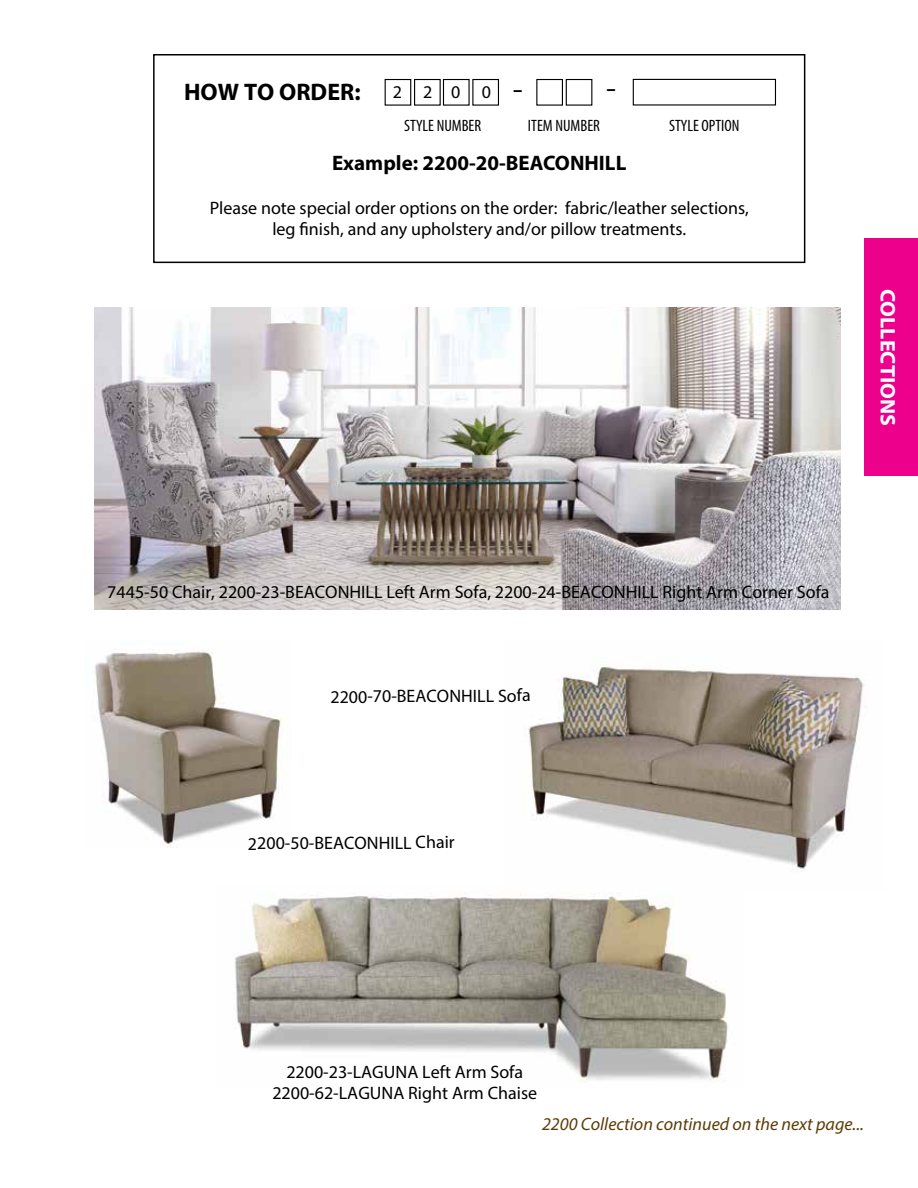
<style>
.page{position:relative;width:918px;height:1188px;background:#fff}
.page>*{position:absolute;margin:0;border:0;box-sizing:border-box;transform-origin:0 0}
.t1{font:500 29.7px "HK Grotesk";color:#000}
.t2{font:700 24px "Myriad Pro";color:#000}
.t3{font:700 21px "Myriad Pro";color:#000}
.t4{font:700 21px "Myriad Pro";color:#fff;scale:1.05 1}
.t5{font:18px/21.6px "Myriad Pro";color:#000;text-align:center}
.t6{font:italic 18px "Myriad Pro";color:#5d3c07}
.t7{font:condensed 16.5px "Myriad Pro";color:#000}
.s1{font-family:"HK Grotesk";font-weight:500;font-size:29.7px}
</style>
<div class="page">
<div style="left:864px;top:239px;width:54px;height:237px;background:#ec008c"></div>
<img style="left:95px;top:650px;width:189px;height:197px">
<img style="left:234px;top:893px;width:494px;height:190px">
<img style="left:94px;top:308px;width:746px;height:301px">
<div style="left:153px;top:54px;width:652px;height:209px;border:2px solid #000"></div>
<div style="left:536px;top:79px;width:27px;height:27px;border:1px solid #000"></div>
<div style="left:566px;top:79px;width:26px;height:27px;border:1px solid #000"></div>
<div style="left:385px;top:79px;width:26px;height:27px;border:1px solid #000"></div>
<div style="left:414px;top:79px;width:27px;height:27px;border:1px solid #000"></div>
<div style="left:443px;top:79px;width:27px;height:27px;border:1px solid #000"></div>
<div style="left:472px;top:79px;width:27px;height:27px;border:1px solid #000"></div>
<div style="left:633px;top:79px;width:143px;height:27px;border:1px solid #000"></div>
<img style="left:528px;top:664px;width:337px;height:208px">
<h2 class="t2" style="left:184px;top:76px;width:178px">HOW TO ORDER:</h2>
<p class="t5" style="left:393px;top:80px;width:133px">2200<span class="s1">-</span></p>
<h1 class="t1" style="left:605px;top:66px;width:14px">-</h1>
<p class="t7" style="left:404px;top:116px;width:78px">STYLE NUMBER</p>
<p class="t7" style="left:528px;top:116px;width:73px">ITEM NUMBER</p>
<p class="t7" style="left:669px;top:116px;width:72px">STYLE OPTION</p>
<p class="t3" style="left:332px;top:150px;width:296px">Example: 2200-20-BEACONHILL</p>
<p class="t5" style="left:210px;top:196px;width:541px">Please note special order options on the order: fabric/leather selections, leg finish, and any upholstery and/or pillow treatments.</p>
<p class="t4" style="left:902px;top:289px;width:132px;rotate:90deg">COLLECTIONS</p>
<p class="t5" style="left:107px;top:580px;width:724px">7445-50 Chair, 2200-23-BEACONHILL Left Arm Sofa, 2200-24-BEACONHILL Right Arm Corner Sofa</p>
<p class="t5" style="left:330px;top:685px;width:202px">2200-70-BEACONHILL Sofa</p>
<p class="t5" style="left:248px;top:832px;width:208px">2200-50-BEACONHILL Chair</p>
<p class="t5" style="left:272px;top:1061px;width:266px">2200-23-LAGUNA Left Arm Sofa<br>2200-62-LAGUNA Right Arm Chaise</p>
<p class="t6" style="left:542px;top:1113px;width:323px">2200 Collection continued on the next page...</p>
</div>
